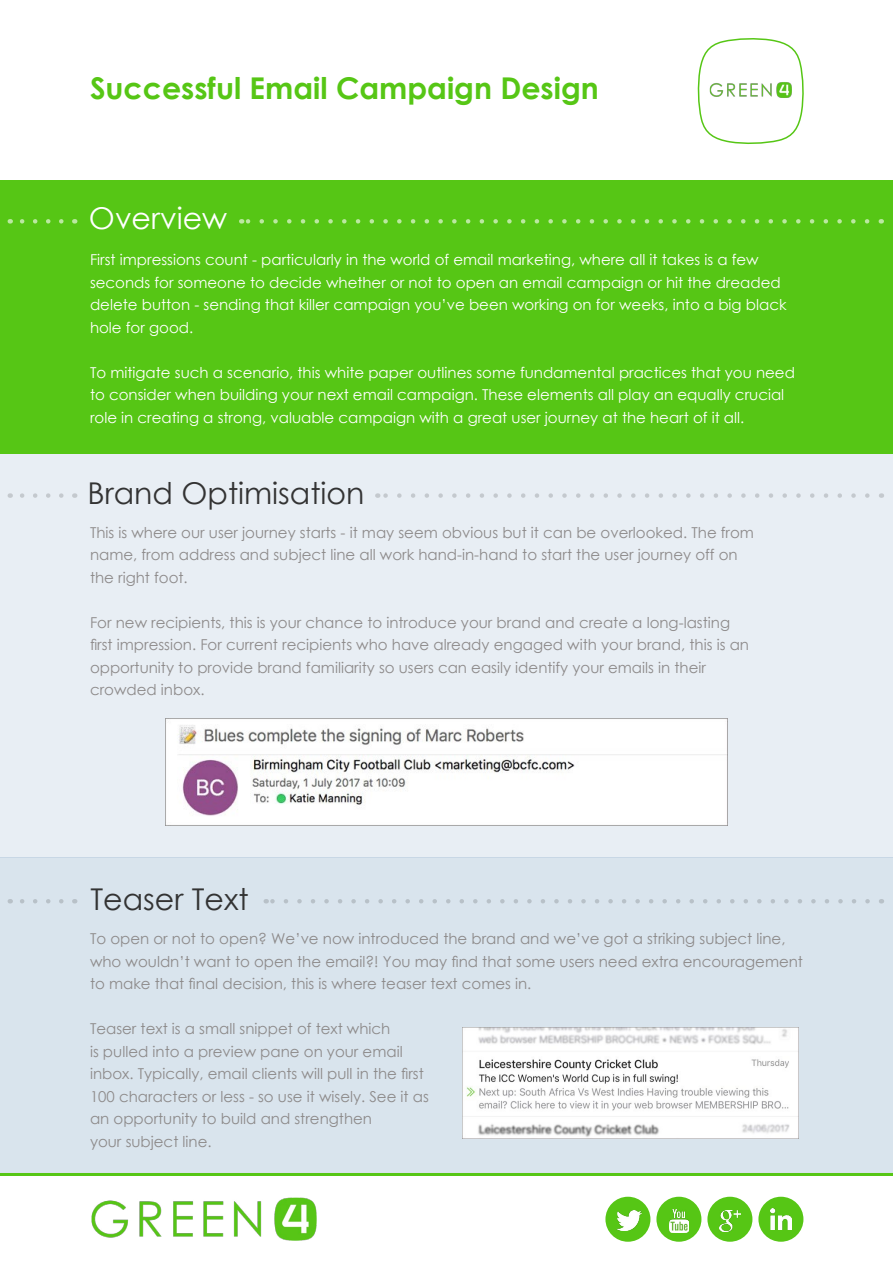
<style>
.page{position:relative;width:893px;height:1263px;background:#fff}
.page>*{position:absolute;margin:0;border:0;box-sizing:border-box;transform-origin:0 0}
.t1{font:700 30px "Century Gothic";color:#56c615}
.t2{font:30px "Century Gothic";color:#333}
.t3{font:30px "Century Gothic";color:#fff}
.t4{font:15px/22.5px "Century Gothic";color:#8d8a8a}
.t5{font:15px/22.5px "Century Gothic";color:#fff}
</style>
<div class="page">
<div style="left:0;top:857px;width:893px;height:316px;background:#d9e4ed"></div>
<svg style="left:10px;top:899px;width:51px;height:4px"></svg>
<svg style="left:266px;top:899px;width:602px;height:4px"></svg>
<img style="left:462px;top:1027px;width:337px;height:111px">
<div style="left:0;top:453px;width:893px;height:404px;background:#e8eef4"></div>
<img style="left:166px;top:719px;width:561px;height:107px">
<svg style="left:10px;top:493px;width:51px;height:5px"></svg>
<svg style="left:384px;top:493px;width:483px;height:5px"></svg>
<div style="left:0;top:180px;width:893px;height:273px;background:#56c615"></div>
<svg style="left:10px;top:219px;width:51px;height:5px"></svg>
<svg style="left:248px;top:219px;width:619px;height:5px"></svg>
<img style="left:91px;top:1197px;width:226px;height:44px">
<hr style="left:0;top:1173px;width:893px;height:3px;background:#56c615">
<div style="left:758px;top:1197px;width:45px;height:45px;background:#56c615;border-radius:50%"></div>
<div style="left:707px;top:1197px;width:45px;height:45px;background:#56c615;border-radius:50%"></div>
<div style="left:656px;top:1197px;width:45px;height:45px;background:#56c615;border-radius:50%"></div>
<div style="left:605px;top:1197px;width:45px;height:45px;background:#56c615;border-radius:50%"></div>
<img style="left:770px;top:1209px;width:21px;height:21px">
<img style="left:720px;top:1210px;width:20px;height:21px">
<img style="left:616px;top:1210px;width:26px;height:20px">
<img style="left:669px;top:1209px;width:20px;height:23px">
<svg style="left:697px;top:38px;width:107px;height:106px"></svg>
<img style="left:706px;top:78px;width:90px;height:22px">
<h1 class="t1" style="left:90px;top:65px;width:510px">Successful Email Campaign Design</h1>
<h1 class="t3" style="left:89px;top:197px;width:140px">Overview</h1>
<p class="t5" style="left:90px;top:248px;width:698px">First impressions count - particularly in the world of email marketing, where all it takes is a few seconds for someone to decide whether or not to open an email campaign or hit the dreaded delete button - sending that killer campaign you’ve been working on for weeks, into a big black hole for good.</p>
<p class="t5" style="left:90px;top:361px;width:706px">To mitigate such a scenario, this white paper outlines some fundamental practices that you need to consider when building your next email campaign. These elements all play an equally crucial role in creating a strong, valuable campaign with a great user journey at the heart of it all.</p>
<h1 class="t2" style="left:88px;top:472px;width:278px">Brand Optimisation</h1>
<p class="t4" style="left:90px;top:521px;width:665px">This is where our user journey starts - it may seem obvious but it can be overlooked. The from name, from address and subject line all work hand-in-hand to start the user journey off on the right foot.</p>
<p class="t4" style="left:90px;top:611px;width:661px">For new recipients, this is your chance to introduce your brand and create a long-lasting first impression. For current recipients who have already engaged with your brand, this is an opportunity to provide brand familiarity so users can easily identify your emails in their crowded inbox.</p>
<h1 class="t2" style="left:91px;top:879px;width:160px">Teaser Text</h1>
<p class="t4" style="left:90px;top:927px;width:714px">To open or not to open? We’ve now introduced the brand and we’ve got a striking subject line, who wouldn’t want to open the email?! You may find that some users need extra encouragement to make that final decision, this is where teaser text comes in.</p>
<p class="t4" style="left:90px;top:1017px;width:340px">Teaser text is a small snippet of text which<br>is pulled into a preview pane on your email inbox. Typically, email clients will pull in the first 100 characters or less - so use it wisely. See it as an opportunity to build and strengthen<br>your subject line.</p>
</div>
